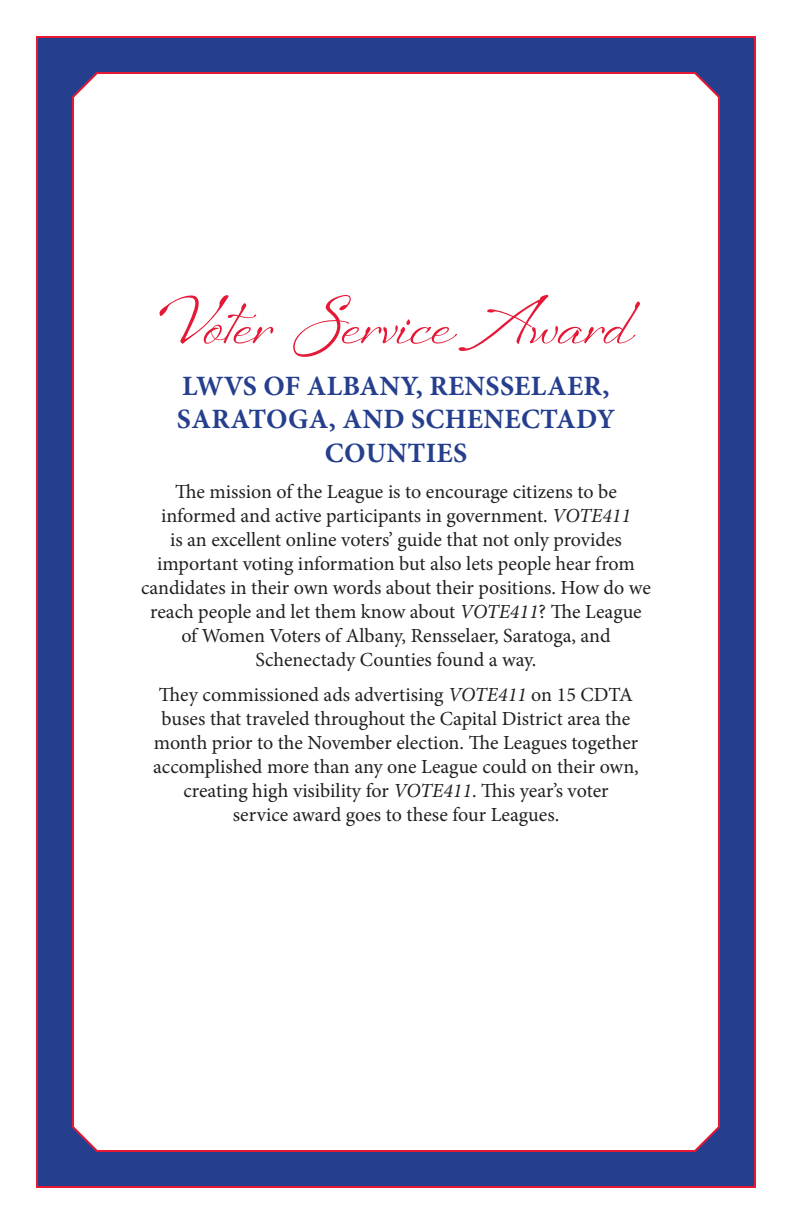
<style>
.page{position:relative;width:792px;height:1224px;background:#fff}
.page>*{position:absolute;margin:0;border:0;box-sizing:border-box;transform-origin:0 0}
.award_name{font:64px "Sheila";color:#e51836}
.award_winner{font:700 28px/33.6px "Minion Pro";letter-spacing:.01em;color:#253f8e;text-align:center}
.text{font:20px/24px "Minion Pro";color:#231f20;text-align:center}
.s1{font-style:italic}
</style>
<div class="page">
<div style="left:36px;top:36px;width:720px;height:1152px;background:#253f8e;border:2px solid #e51836"></div>
<div style="left:72px;top:72px;width:648px;height:1080px;background:#fff"></div>
<p class="award_name" style="left:159px;top:284px;width:475px">Voter Service Award</p>
<p class="award_winner" style="left:177px;top:369px;width:440px">LWVS OF ALBANY, RENSSELAER,<br>SARATOGA, AND SCHENECTADY<br>COUNTIES</p>
<p class="text" style="left:141px;top:479px;width:511px">The mission of the League is to encourage citizens to be informed and active participants in government. <span class="s1">VOTE411<br></span>is an excellent online voters’ guide that not only provides important voting information but also lets people hear from candidates in their own words about their positions. How do we reach people and let them know about <span class="s1">VOTE411</span>? The League of Women Voters of Albany, Rensselaer, Saratoga, and Schenectady Counties found a way.</p>
<p class="text" style="left:153px;top:683px;width:487px">They commissioned ads advertising <span class="s1">VOTE411</span> on 15 CDTA buses that traveled throughout the Capital District area the month prior to the November election. The Leagues together accomplished more than any one League could on their own, creating high visibility for <span class="s1">VOTE411</span>. This year’s voter service award goes to these four Leagues.</p>
</div>
